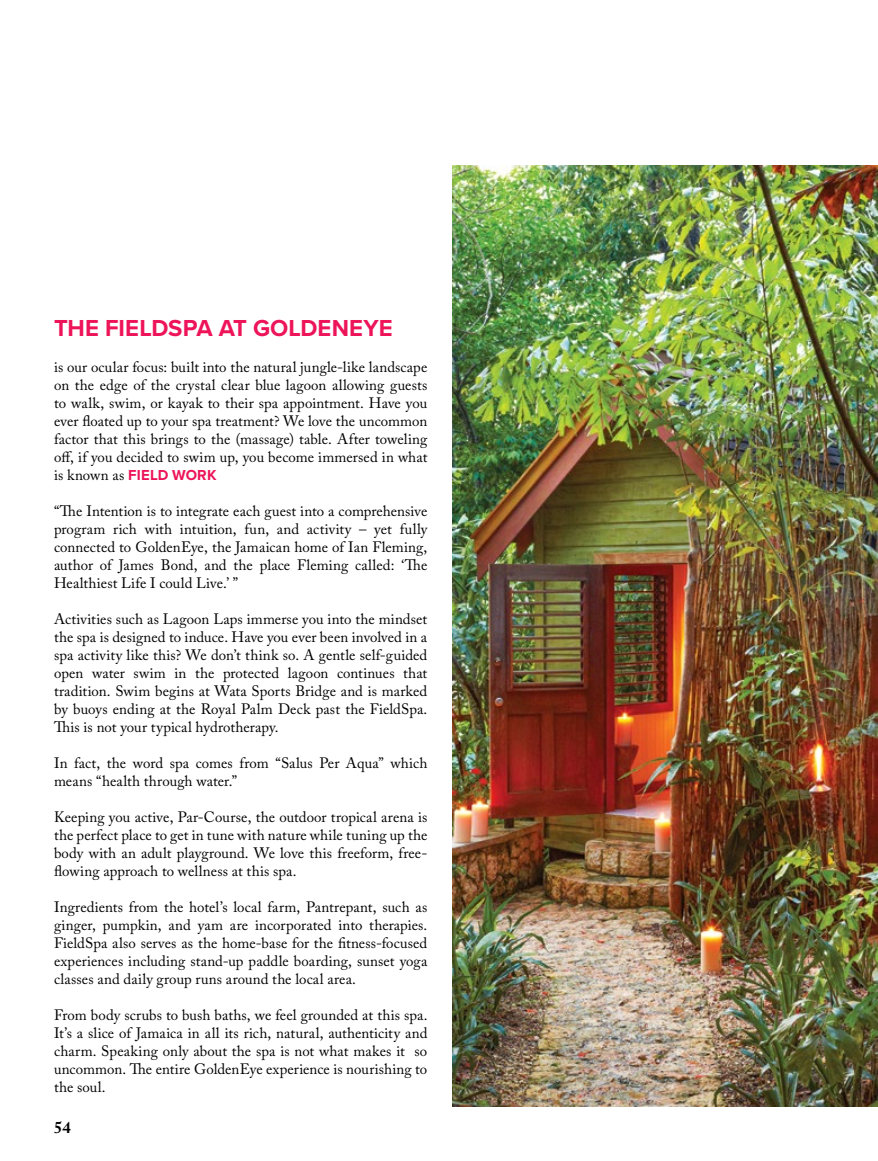
<style>
.page{position:relative;width:878px;height:1161px;background:#fff}
.page>*{position:absolute;margin:0;border:0;box-sizing:border-box;transform-origin:0 0}
.t1{font:700 24px "Proxima Nova";color:#ed1459}
.t2{font:700 16.5px "Adobe Caslon Pro";color:#000}
.t3{font:15px/18px "Adobe Caslon Pro";letter-spacing:.005em;color:#000;text-align:justify}
.s1{font-family:"Proxima Nova";font-weight:700;color:#ed1459}
</style>
<div class="page">
<img style="left:452px;top:166px;width:426px;height:941px">
<h1 class="t1" style="left:54px;top:310px;width:340px">THE FIELDSPA AT GOLDENEYE</h1>
<p class="t3" style="left:54px;top:358px;width:375px">is our ocular focus: built into the natural jungle-like landscape on the edge of the crystal clear blue lagoon allowing guests to walk, swim, or kayak to their spa appointment. Have you ever floated up to your spa treatment? We love the uncommon factor that this brings to the (massage) table. After toweling off, if you decided to swim up, you become immersed in what is known as <span class="s1">FIELD WORK</span></p>
<p class="t3" style="left:54px;top:502px;width:375px">“The Intention is to integrate each guest into a comprehensive program rich with intuition, fun, and activity – yet fully connected to GoldenEye, the Jamaican home of Ian Fleming, author of James Bond, and the place Fleming called: ‘The Healthiest Life I could Live.’ ”</p>
<p class="t3" style="left:54px;top:610px;width:375px">Activities such as Lagoon Laps immerse you into the mindset the spa is designed to induce. Have you ever been involved in a spa activity like this? We don’t think so. A gentle self-guided open water swim in the protected lagoon continues that tradition. Swim begins at Wata Sports Bridge and is marked by buoys ending at the Royal Palm Deck past the FieldSpa.<br>This is not your typical hydrotherapy.</p>
<p class="t3" style="left:54px;top:754px;width:375px">In fact, the word spa comes from “Salus Per Aqua” which means “health through water.”</p>
<p class="t3" style="left:54px;top:808px;width:375px">Keeping you active, Par-Course, the outdoor tropical arena is the perfect place to get in tune with nature while tuning up the body with an adult playground. We love this freeform, free&shy;flowing approach to wellness at this spa.</p>
<p class="t3" style="left:54px;top:898px;width:375px">Ingredients from the hotel’s local farm, Pantrepant, such as ginger, pumpkin, and yam are incorporated into therapies.<br>FieldSpa also serves as the home-base for the fitness-focused experiences including stand-up paddle boarding, sunset yoga classes and daily group runs around the local area.</p>
<p class="t3" style="left:54px;top:1006px;width:375px">From body scrubs to bush baths, we feel grounded at this spa.<br>It’s a slice of Jamaica in all its rich, natural, authenticity and charm. Speaking only about the spa is not what makes it so uncommon. The entire GoldenEye experience is nourishing to the soul.</p>
<p class="t2" style="left:54px;top:1117px;width:18px">54</p>
</div>
